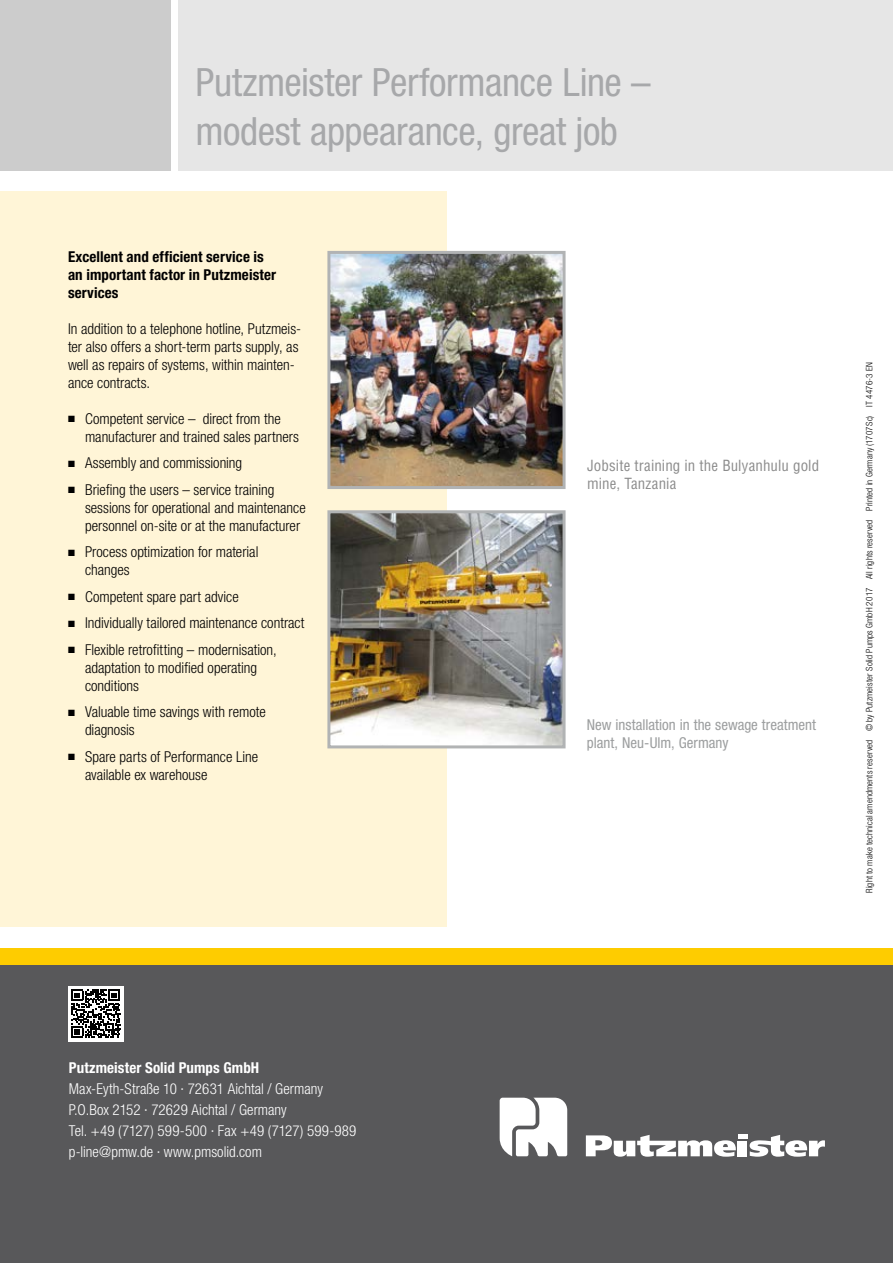
<style>
.page{position:relative;width:893px;height:1263px;background:#fff}
.page>*{position:absolute;margin:0;border:0;box-sizing:border-box;transform-origin:0 0}
.t1{font:condensed 39px/48.8px "Helvetica Neue LT Pro";letter-spacing:-.01em;color:#a7a8aa}
.t2{font:300 condensed 15px/18px "Helvetica Neue LT Pro";color:#000}
.t3{font:300 condensed 15px/21px "Helvetica Neue LT Pro";color:#fff}
.t4{font:700 condensed 15px/18px "Helvetica Neue LT Pro";letter-spacing:.005em;color:#000}
.t5{font:condensed 15px/18px "Helvetica Neue LT Pro";color:#9c9e9f}
.t6{font:condensed 15px/18px "Helvetica LT Std";letter-spacing:.01em;color:#8c8c8c}
.t7{font:700 condensed 15px "Helvetica Neue LT Pro";letter-spacing:.005em;color:#fff}
.t8{font:300 condensed 9px "Helvetica Neue LT Pro";letter-spacing:.015em;color:#000}
</style>
<div class="page">
<div style="left:0;top:191px;width:446px;height:736px;background:#fff5d7"></div>
<img style="left:331px;top:255px;width:231px;height:230px">
<div style="left:327px;top:251px;width:239px;height:238px;border:3px solid #b1b3b4"></div>
<img style="left:331px;top:514px;width:231px;height:230px">
<div style="left:327px;top:510px;width:239px;height:238px;border:3px solid #b1b3b4"></div>
<div style="left:179px;top:0;width:714px;height:170px;background:#e6e6e6"></div>
<div style="left:0;top:0;width:170px;height:170px;background:#ccc"></div>
<div style="left:0;top:948px;width:893px;height:17px;background:#fecc00"></div>
<div style="left:0;top:965px;width:893px;height:298px;background:#58585a"></div>
<svg style="left:500px;top:1098px;width:67px;height:58px;background:#e6e6e7"></svg>
<svg style="left:586px;top:1135px;width:239px;height:22px"></svg>
<div style="left:68px;top:986px;width:55px;height:55px;background:#fff"></div>
<svg style="left:72px;top:989px;width:48px;height:49px"></svg>
<h1 class="t1" style="left:196px;top:57px;width:457px">Putzmeister Performance Line – modest appearance, great job</h1>
<p class="t4" style="left:68px;top:247px;width:210px">Excellent and efficient service is an important factor in Putzmeister services</p>
<p class="t2" style="left:68px;top:319px;width:233px">In addition to a telephone hotline, Putzmeis&shy;ter also offers a short-term parts supply, as well as repairs of systems, within mainten&shy;ance contracts.</p>
<p class="t2" style="left:85px;top:409px;width:215px;text-indent:-17px">■ Competent service – direct from the manufacturer and trained sales partners</p>
<p class="t2" style="left:68px;top:454px;width:176px">■ Assembly and commissioning</p>
<p class="t2" style="left:85px;top:480px;width:222px;text-indent:-17px">■ Briefing the users – service training sessions for operational and maintenance personnel on-site or at the manufacturer</p>
<p class="t2" style="left:85px;top:543px;width:175px;text-indent:-17px">■ Process optimization for material changes</p>
<p class="t2" style="left:68px;top:587px;width:172px">■ Competent spare part advice</p>
<p class="t2" style="left:68px;top:614px;width:238px">■ Individually tailored maintenance contract</p>
<p class="t2" style="left:85px;top:640px;width:193px;text-indent:-17px">■ Flexible retrofitting – modernisation, adaptation to modified operating conditions</p>
<p class="t2" style="left:85px;top:703px;width:182px;text-indent:-17px">■ Valuable time savings with remote diagnosis</p>
<p class="t2" style="left:85px;top:747px;width:175px;text-indent:-17px">■ Spare parts of Performance Line available ex warehouse</p>
<p class="t6" style="left:587px;top:456px;width:234px">Jobsite training in the Bulyanhulu gold mine, Tanzania</p>
<p class="t5" style="left:587px;top:716px;width:231px">New installation in the sewage treatment plant, Neu-Ulm, Germany</p>
<p class="t8" style="left:864px;top:893px;width:532px;rotate:-90deg">Right to make technical amendments reserved © by Putzmeister Solid Pumps GmbH 2017 All rights reserved Printed in Germany (1707Sc) IT 4476-3 EN</p>
<p class="t7" style="left:69px;top:1058px;width:192px">Putzmeister Solid Pumps GmbH</p>
<p class="t3" style="left:69px;top:1078px;width:289px">Max-Eyth-Straße 10 · 72631 Aichtal / Germany P.O.Box 2152 · 72629 Aichtal / Germany<br>Tel. +49 (7127) 599-500 · Fax +49 (7127) 599-989 p-line@pmw.de · www.pmsolid.com</p>
</div>
